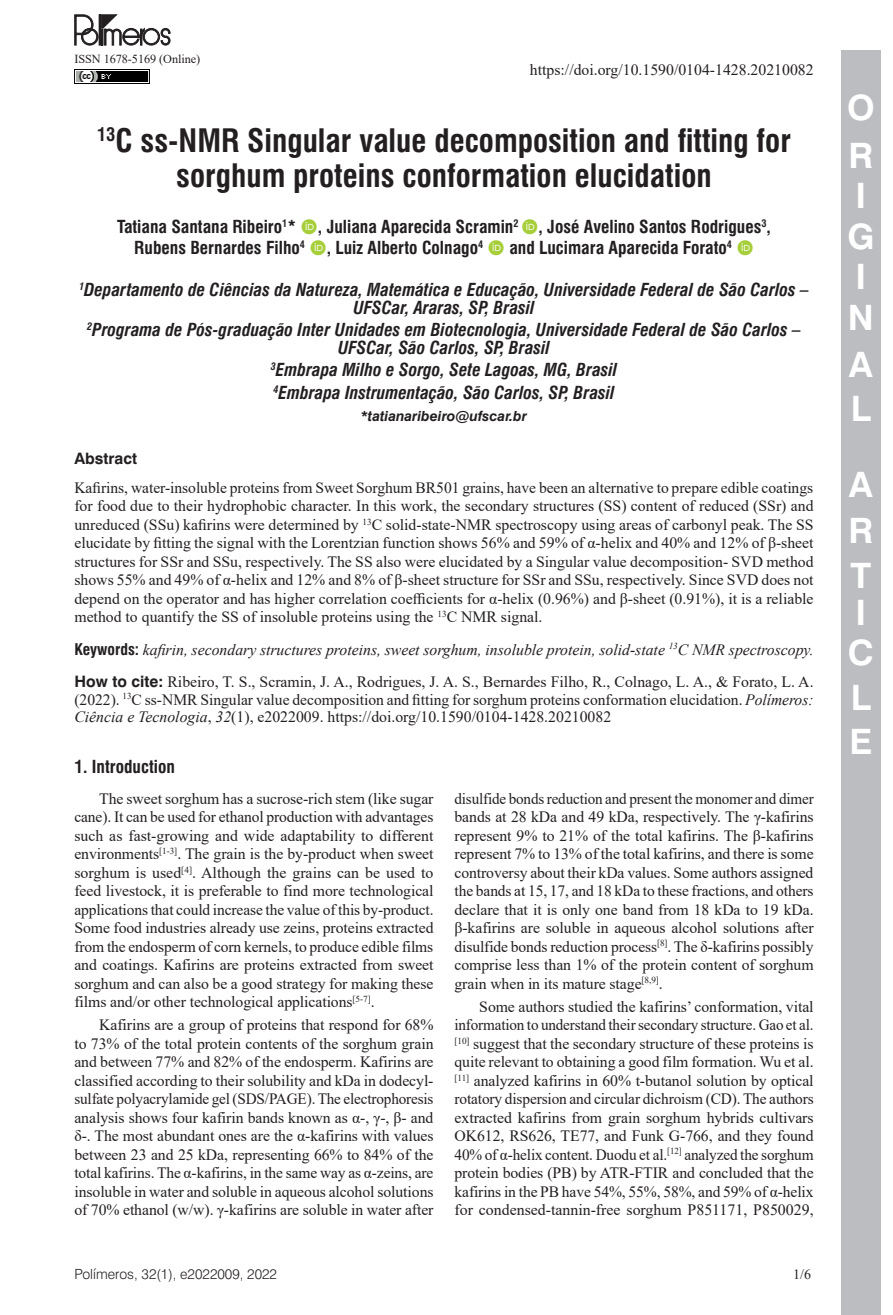
<style>
.page{position:relative;width:893px;height:1315px;background:#fff}
.page>*{position:absolute;margin:0;border:0;box-sizing:border-box;transform-origin:0 0}
.t1{font:700 35px/40.6px "Swiss 721 BT";color:#fff}
.ArticleTitle{font:700 condensed 31.5px/35px "Swiss 721 BT";color:#231f20;text-align:center}
.Affiliations{font:italic 700 condensed 17.5px/17.5px "Swiss 721 BT";color:#231f20;text-align:center}
.Authors{font:700 condensed 17.5px "Swiss 721 BT";color:#231f20}
.Heading1Alt{font:700 condensed 17.5px "Swiss 721 BT";color:#231f20}
.Paragraph{font:15.75px/18.4px "Times New Roman";letter-spacing:-.005em;color:#231f20;text-align:justify}
.Abstract{font:15.75px/18.4px "Times New Roman";color:#231f20;text-align:justify}
.Paragraph-2{font:15.75px/18.4px "Times New Roman";letter-spacing:-.005em;color:#231f20;text-align:justify;scale:.96 1}
.HowToCite{font:15.75px/17.5px "Times New Roman";color:#231f20;text-align:justify}
.Keywords{font:italic 15.75px "Times New Roman";color:#231f20}
.AbstractTitle{font:700 15.75px "Swiss 721 BT";color:#231f20}
.t2{font:300 14px "Swiss 721 BT";color:#231f20}
.Correspondence{font:italic 700 14px "Swiss 721 BT";color:#231f20}
.t3{font:14px "Times New Roman";color:#231f20}
.t4{font:12.25px "Times New Roman";letter-spacing:-.005em;color:#231f20}
.s1{font-family:"Swiss 721 BT";font-weight:700;font-style:normal;font-stretch:condensed}
.s2{font-family:"Swiss 721 BT";font-weight:700}
.s3{font-style:italic}
</style>
<div class="page">
<div style="left:841px;top:50px;width:40px;height:1265px;background:#bcbdc0"></div>
<img style="left:74px;top:69px;width:76px;height:15px">
<svg style="left:75px;top:15px;width:95px;height:30px"></svg>
<p class="t4" style="left:74px;top:50px;width:127px">ISSN 1678-5169 (Online)</p>
<p class="Abstract" style="left:530px;top:60px;width:285px">https://doi.org/10.1590/0104-1428.20210082</p>
<p class="ArticleTitle" style="left:97px;top:123px;width:695px"><sup>13</sup>C ss-NMR Singular value decomposition and fitting for sorghum proteins conformation elucidation</p>
<p class="Authors" style="left:117px;top:216px;width:180px">Tatiana Santana Ribeiro<sup>1</sup>*</p>
<p class="Authors" style="left:318px;top:216px;width:454px">, Juliana Aparecida Scramin<sup>2</sup> , José Avelino Santos Rodrigues<sup>3</sup>,</p>
<p class="Authors" style="left:134px;top:237px;width:172px">Rubens Bernardes Filho<sup>4</sup></p>
<p class="Authors" style="left:327px;top:237px;width:158px">, Luiz Alberto Colnago<sup>4</sup></p>
<p class="Authors" style="left:509px;top:237px;width:224px">and Lucimara Aparecida Forato<sup>4</sup></p>
<p class="Affiliations" style="left:79px;top:281px;width:731px"><sup>1</sup>Departamento de Ciências da Natureza, Matemática e Educação, Universidade Federal de São Carlos –<br>UFSCar, Araras, SP, Brasil</p>
<p class="Affiliations" style="left:87px;top:321px;width:715px"><sup>2</sup>Programa de Pós-graduação Inter Unidades em Biotecnologia, Universidade Federal de São Carlos –<br>UFSCar, São Carlos, SP, Brasil</p>
<p class="Affiliations" style="left:271px;top:361px;width:348px"><sup>3</sup>Embrapa Milho e Sorgo, Sete Lagoas, MG, Brasil</p>
<p class="Affiliations" style="left:273px;top:384px;width:343px"><sup>4</sup>Embrapa Instrumentação, São Carlos, SP, Brasil</p>
<p class="Correspondence" style="left:361px;top:407px;width:168px">*tatianaribeiro@ufscar.br</p>
<p class="AbstractTitle" style="left:74px;top:449px;width:64px">Abstract</p>
<p class="Abstract" style="left:74px;top:478px;width:741px">Kafirins, water-insoluble proteins from Sweet Sorghum BR501 grains, have been an alternative to prepare edible coatings for food due to their hydrophobic character. In this work, the secondary structures (SS) content of reduced (SSr) and unreduced (SSu) kafirins were determined by <sup>13</sup>C solid-state-NMR spectroscopy using areas of carbonyl peak. The SS elucidate by fitting the signal with the Lorentzian function shows 56% and 59% of α-helix and 40% and 12% of β-sheet structures for SSr and SSu, respectively. The SS also were elucidated by a Singular value decomposition- SVD method shows 55% and 49% of α-helix and 12% and 8% of β-sheet structure for SSr and SSu, respectively. Since SVD does not depend on the operator and has higher correlation coefficients for α-helix (0.96%) and β-sheet (0.91%), it is a reliable method to quantify the SS of insoluble proteins using the <sup>13</sup>C NMR signal.</p>
<p class="Keywords" style="left:74px;top:638px;width:741px"><span class="s1">Keywords:</span> kafirin, secondary structures proteins, sweet sorghum, insoluble protein, solid-state <sup>13</sup>C NMR spectroscopy.</p>
<p class="HowToCite" style="left:74px;top:672px;width:741px"><span class="s2">How to cite:</span> Ribeiro, T. S., Scramin, J. A., Rodrigues, J. A. S., Bernardes Filho, R., Colnago, L. A., &amp; Forato, L. A. (2022). <sup>13</sup>C ss-NMR Singular value decomposition and fitting for sorghum proteins conformation elucidation. <span class="s3">Polímeros:<br>Ciência e Tecnologia</span>, <span class="s3">32</span>(1), e2022009. https://doi.org/10.1590/0104-1428.20210082</p>
<p class="Heading1Alt" style="left:74px;top:756px;width:102px">1. Introduction</p>
<p class="Paragraph" style="left:74px;top:789px;width:361px;text-indent:25px">The sweet sorghum has a sucrose-rich stem (like sugar cane). It can be used for ethanol production with advantages such as fast-growing and wide adaptability to different environments<sup>[1-3]</sup>. The grain is the by-product when sweet sorghum is used<sup>[4]</sup>. Although the grains can be used to feed livestock, it is preferable to find more technological applications that could increase the value of this by-product.<br>Some food industries already use zeins, proteins extracted from the endosperm of corn kernels, to produce edible films and coatings. Kafirins are proteins extracted from sweet sorghum and can also be a good strategy for making these films and/or other technological applications<sup>[5-7]</sup>.</p>
<p class="Paragraph" style="left:74px;top:1015px;width:361px;text-indent:25px">Kafirins are a group of proteins that respond for 68% to 73% of the total protein contents of the sorghum grain and between 77% and 82% of the endosperm. Kafirins are classified according to their solubility and kDa in dodecyl&shy;sulfate polyacrylamide gel (SDS/PAGE). The electrophoresis analysis shows four kafirin bands known as α-, γ-, β- and δ-. The most abundant ones are the α-kafirins with values between 23 and 25 kDa, representing 66% to 84% of the total kafirins. The α-kafirins, in the same way as α-zeins, are insoluble in water and soluble in aqueous alcohol solutions of 70% ethanol (w/w). γ-kafirins are soluble in water after</p>
<p class="Paragraph-2" style="left:454px;top:789px;width:376px">disulfide bonds reduction and present the monomer and dimer bands at 28 kDa and 49 kDa, respectively. The γ-kafirins represent 9% to 21% of the total kafirins. The β-kafirins represent 7% to 13% of the total kafirins, and there is some controversy about their kDa values. Some authors assigned the bands at 15, 17, and 18 kDa to these fractions, and others declare that it is only one band from 18 kDa to 19 kDa. β-kafirins are soluble in aqueous alcohol solutions after disulfide bonds reduction process<sup>[8]</sup>. The δ-kafirins possibly comprise less than 1% of the protein content of sorghum grain when in its mature stage<sup>[8,9]</sup>.</p>
<p class="Paragraph" style="left:454px;top:997px;width:361px;text-indent:25px">Some authors studied the kafirins’ conformation, vital information to understand their secondary structure. Gao et al. <sup>[10]</sup> suggest that the secondary structure of these proteins is quite relevant to obtaining a good film formation. Wu et al. <sup>[11]</sup> analyzed kafirins in 60% t-butanol solution by optical rotatory dispersion and circular dichroism (CD). The authors extracted kafirins from grain sorghum hybrids cultivars OK612, RS626, TE77, and Funk G-766, and they found 40% of α-helix content. Duodu et al.<sup>[12]</sup> analyzed the sorghum protein bodies (PB) by ATR-FTIR and concluded that the kafirins in the PB have 54%, 55%, 58%, and 59% of α-helix for condensed-tannin-free sorghum P851171, P850029,</p>
<p class="t2" style="left:74px;top:1265px;width:204px">Polímeros, 32(1), e2022009, 2022</p>
<p class="t3" style="left:793px;top:1264px;width:19px">1/6</p>
<h1 class="t1" style="left:847px;top:83px;width:29px;line-height:48.1px">O<br>O</h1>
<h1 class="t1" style="left:847px;top:175px;width:29px">O<br>O<br>O<br>O</h1>
<h1 class="t1" style="left:849px;top:342px;width:26px;line-height:44.1px">O<br>O</h1>
<h1 class="t1" style="left:848px;top:461px;width:26px;line-height:45.5px;text-align:justify">O O O</h1>
<h1 class="t1" style="left:848px;top:592px;width:28px;line-height:40.1px">O<br>O</h1>
<h1 class="t1" style="left:849px;top:676px;width:24px;line-height:43.4px">O<br>O</h1>
</div>
